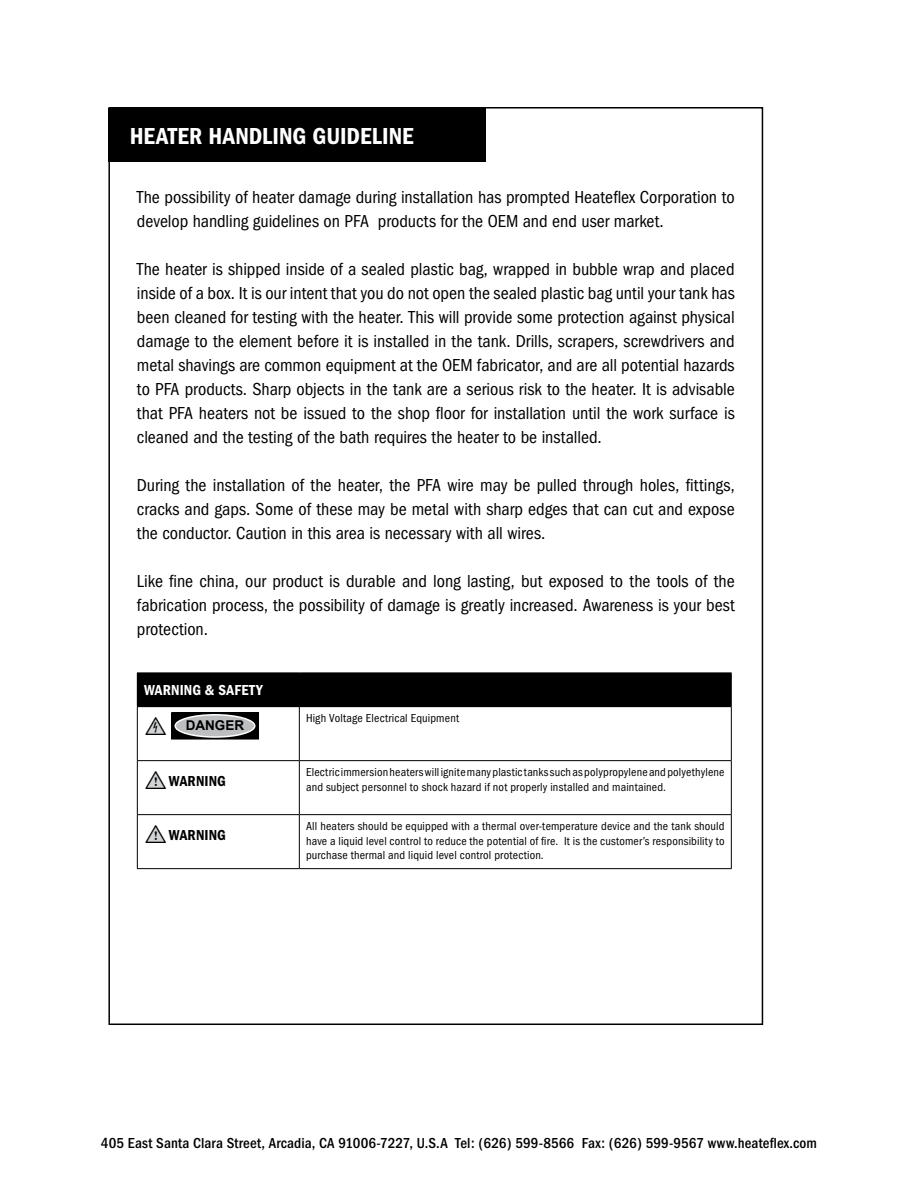
<style>
.page{position:relative;width:918px;height:1188px;background:#fff}
.page>*{position:absolute;margin:0;border:0;box-sizing:border-box;transform-origin:0 0}
.t1{font:600 condensed 24px "Franklin Gothic";color:#fff}
.t2{font:condensed 18px/24px "Franklin Gothic";color:#000;text-align:justify}
.t3{font:500 condensed 15px "Franklin Gothic";letter-spacing:.01em;color:#000}
.t4{font:600 condensed 15px "Franklin Gothic";letter-spacing:.01em;color:#000}
.t5{font:600 condensed 15px "Franklin Gothic";letter-spacing:.02em;color:#fff}
.t6{font:700 13.5px "Arial";color:#000}
.t7{font:condensed 12px/14.4px "Franklin Gothic";letter-spacing:.015em;color:#000}
.s1{font-family:"tables";font-weight:400;font-size:24px}
.s2{font-family:"tables";font-weight:400;font-stretch:normal;font-size:24px}
</style>
<div class="page">
<div style="left:137px;top:673px;width:594px;height:34px;background:#000"></div>
<hr style="left:731px;top:673px;width:1px;height:33px;background:#000">
<hr style="left:137px;top:707px;width:1px;height:53px;background:#000">
<hr style="left:137px;top:760px;width:162px;height:1px;background:#000">
<hr style="left:137px;top:761px;width:1px;height:53px;background:#000">
<hr style="left:299px;top:706px;width:433px;height:1px;background:#000">
<hr style="left:299px;top:707px;width:1px;height:53px;background:#000">
<hr style="left:731px;top:707px;width:1px;height:53px;background:#000">
<hr style="left:299px;top:760px;width:433px;height:1px;background:#000">
<hr style="left:299px;top:761px;width:1px;height:53px;background:#000">
<hr style="left:731px;top:761px;width:1px;height:53px;background:#000">
<hr style="left:137px;top:814px;width:162px;height:1px;background:#000">
<hr style="left:137px;top:815px;width:1px;height:53px;background:#000">
<hr style="left:299px;top:814px;width:433px;height:1px;background:#000">
<hr style="left:299px;top:815px;width:1px;height:53px;background:#000">
<hr style="left:731px;top:815px;width:1px;height:53px;background:#000">
<hr style="left:137px;top:868px;width:162px;height:1px;background:#000">
<hr style="left:299px;top:868px;width:433px;height:1px;background:#000">
<svg style="left:146px;top:718px;width:20px;height:17px"></svg>
<svg style="left:173px;top:714px;width:84px;height:23px"></svg>
<div style="left:171px;top:712px;width:88px;height:27px;border:1px solid #000"></div>
<div style="left:175px;top:715px;width:80px;height:22px;background:#bcbec0;border-radius:50%"></div>
<div style="left:175px;top:714px;width:81px;height:24px;border:2px solid #fff;border-radius:50%"></div>
<svg style="left:146px;top:772px;width:20px;height:17px"></svg>
<svg style="left:146px;top:826px;width:20px;height:17px"></svg>
<div style="left:109px;top:109px;width:376px;height:52px;background:#000"></div>
<div style="left:108px;top:108px;width:378px;height:54px;border:2px solid #000"></div>
<h1 class="t1" style="left:130px;top:122px;width:285px">HEATER HANDLING GUIDELINE</h1>
<p class="t2" style="left:137px;top:185px;width:599px">The possibility of heater damage during installation has prompted Heateflex Corporation to develop handling guidelines on PFA products for the OEM and end user market.</p>
<p class="t2" style="left:137px;top:257px;width:599px">The heater is shipped inside of a sealed plastic bag, wrapped in bubble wrap and placed inside of a box. It is our intent that you do not open the sealed plastic bag until your tank has been cleaned for testing with the heater. This will provide some protection against physical damage to the element before it is installed in the tank. Drills, scrapers, screwdrivers and metal shavings are common equipment at the OEM fabricator, and are all potential hazards to PFA products. Sharp objects in the tank are a serious risk to the heater. It is advisable that PFA heaters not be issued to the shop floor for installation until the work surface is cleaned and the testing of the bath requires the heater to be installed.</p>
<p class="t2" style="left:137px;top:473px;width:599px">During the installation of the heater, the PFA wire may be pulled through holes, fittings, cracks and gaps. Some of these may be metal with sharp edges that can cut and expose the conductor. Caution in this area is necessary with all wires.</p>
<p class="t2" style="left:137px;top:569px;width:599px">Like fine china, our product is durable and long lasting, but exposed to the tools of the fabrication process, the possibility of damage is greatly increased. Awareness is your best protection.</p>
<p class="t5" style="left:144px;top:682px;width:120px">WARNING &amp; SAFETY</p>
<p class="t6" style="left:145px;top:717px;width:100px"><span class="s1">h</span> DANGER</p>
<p class="t7" style="left:306px;top:711px;width:155px">High Voltage Electrical Equipment</p>
<p class="t4" style="left:145px;top:773px;width:82px"><span class="s2">i</span>WARNING</p>
<p class="t7" style="left:306px;top:765px;width:420px">Electric immersion heaters will ignite many plastic tanks such as polypropylene and polyethylene and subject personnel to shock hazard if not properly installed and maintained.</p>
<p class="t4" style="left:145px;top:827px;width:82px"><span class="s2">i</span>WARNING</p>
<p class="t7" style="left:306px;top:819px;width:420px;text-align:justify">All heaters should be equipped with a thermal over-temperature device and the tank should have a liquid level control to reduce the potential of fire. It is the customer’s responsibility to purchase thermal and liquid level control protection.</p>
<p class="t3" style="left:101px;top:1134px;width:718px">405 East Santa Clara Street, Arcadia, CA 91006-7227, U.S.A Tel: (626) 599-8566 Fax: (626) 599-9567 www.heateflex.com</p>
</div>
